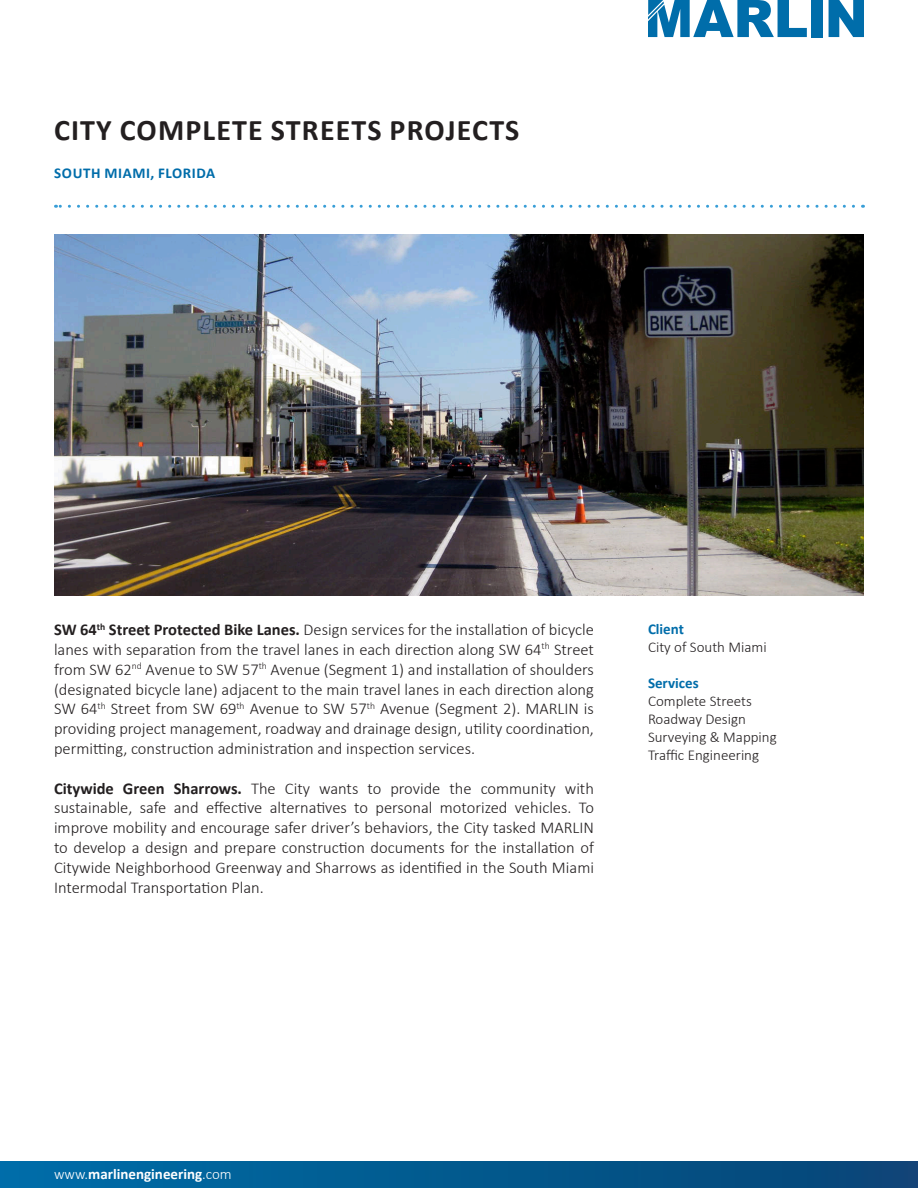
<style>
.page{position:relative;width:918px;height:1188px;background:#fff}
.page>*{position:absolute;margin:0;border:0;box-sizing:border-box;transform-origin:0 0}
.Project_Title{font:700 30px "Calibri";letter-spacing:.04em;color:#231f20}
.Body{font:300 16.5px/19.8px "Calibri";color:#231f20;text-align:justify}
.Side_Body{font:300 15px "Calibri";color:#231f20}
.t1{font:700 15px "Calibri";color:#fff}
.Project_Location{font:700 15px "Calibri";letter-spacing:.04em;color:#006daa}
.Side_Heading{font:700 15px "Calibri";color:#006daa}
.s1{font-weight:700}
.s2{font-weight:300}
</style>
<div class="page">
<svg style="left:56px;top:205px;width:798px;height:3px"></svg>
<img style="left:54px;top:235px;width:810px;height:361px">
<div style="left:0;top:1161px;width:918px;height:27px;background:linear-gradient(to right,#006ea8,#094576)"></div>
<div style="left:812px;top:0;width:11px;height:37px;background:#006daa"></div>
<svg style="left:829px;top:0;width:35px;height:37px"></svg>
<svg style="left:648px;top:0;width:159px;height:37px"></svg>
<p class="Project_Title" style="left:54px;top:108px;width:467px">CITY COMPLETE STREETS PROJECTS</p>
<p class="Project_Location" style="left:54px;top:162px;width:162px">SOUTH MIAMI, FLORIDA</p>
<p class="Body" style="left:54px;top:620px;width:542px"><span class="s1">SW 64</span><sup>th</sup> <span class="s1">Street Protected Bike Lanes.</span> Design services for the installation of bicycle lanes with separation from the travel lanes in each direction along SW 64<sup>th</sup> Street from SW 62<sup>nd</sup> Avenue to SW 57<sup>th</sup> Avenue (Segment 1) and installation of shoulders (designated bicycle lane) adjacent to the main travel lanes in each direction along SW 64<sup>th</sup> Street from SW 69<sup>th</sup> Avenue to SW 57<sup>th</sup> Avenue (Segment 2). MARLIN is providing project management, roadway and drainage design, utility coordination, permitting, construction administration and inspection services.</p>
<p class="Body" style="left:54px;top:778px;width:542px"><span class="s1">Citywide Green Sharrows.</span> The City wants to provide the community with sustainable, safe and effective alternatives to personal motorized vehicles. To improve mobility and encourage safer driver’s behaviors, the City tasked MARLIN to develop a design and prepare construction documents for the installation of Citywide Neighborhood Greenway and Sharrows as identified in the South Miami Intermodal Transportation Plan.</p>
<p class="Side_Heading" style="left:648px;top:618px;width:37px">Client</p>
<p class="Side_Body" style="left:648px;top:638px;width:120px">City of South Miami</p>
<p class="Side_Heading" style="left:648px;top:672px;width:52px">Services</p>
<p class="Side_Body" style="left:648px;top:692px;width:105px">Complete Streets</p>
<p class="Side_Body" style="left:648px;top:710px;width:99px">Roadway Design</p>
<p class="Side_Body" style="left:648px;top:728px;width:130px">Surveying &amp; Mapping</p>
<p class="Side_Body" style="left:648px;top:746px;width:113px">Traffic Engineering</p>
<p class="t1" style="left:54px;top:1163px;width:179px"><span class="s2">www.</span>marlinengineering<span class="s2">.com</span></p>
</div>
